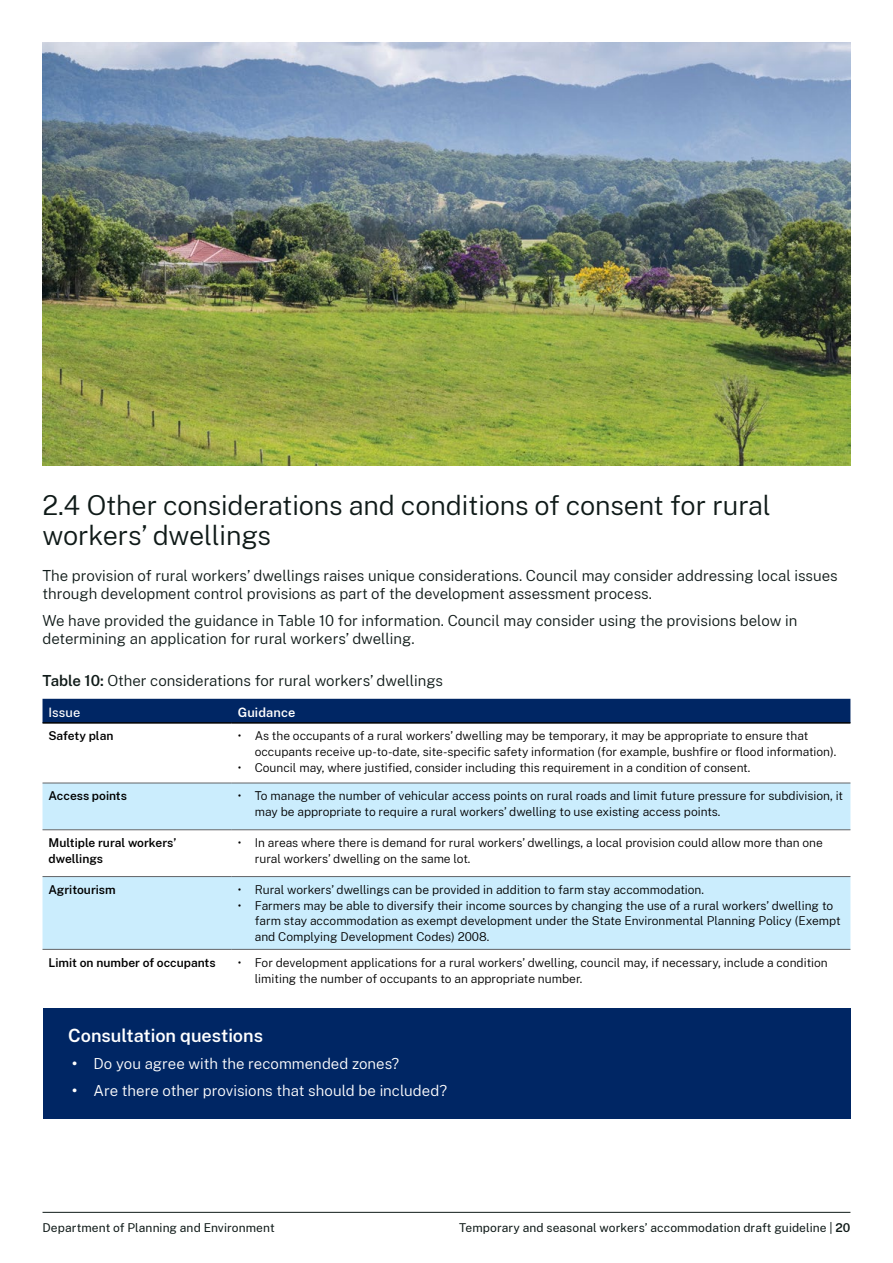
<style>
.page{position:relative;width:893px;height:1263px;background:#fff}
.page>*{position:absolute;margin:0;border:0;box-sizing:border-box;transform-origin:0 0}
.Heading_2__H2{font:300 27px/30px "Public Sans";letter-spacing:-.005em;color:#0f1a18}
.Body{font:600 18px "Public Sans";color:#fff}
.Body-2{font:300 15px/18.3px "Public Sans";color:#0f1a18}
.Level_1_bullet{font:300 15px "Public Sans";color:#fff}
.Table_Column_Heading{font:600 12.75px "Public Sans";letter-spacing:.01em;color:#fff}
.Table_Column_Heading-2{font:500 12.75px "Public Sans";letter-spacing:.01em;color:#fff}
.Table_Body_Copy{font:300 12px/15.8px "Public Sans";color:#000}
.t1{font:12px "Public Sans";letter-spacing:.01em;color:#0f1a18}
.Table_Body_Copy-2{font:600 12px/15.8px "Public Sans";color:#000}
.s1{font-weight:600}
.s2{font-weight:700}
</style>
<div class="page">
<div style="left:43px;top:1008px;width:807px;height:110px;background:#002664"></div>
<img style="left:43px;top:43px;width:807px;height:423px">
<div style="left:43px;top:699px;width:807px;height:23px;background:#002664"></div>
<svg style="left:43px;top:784px;width:807px;height:165px;fill:#cbedfd"></svg>
<hr style="left:43px;top:722px;width:189px;height:2px;background:#000">
<hr style="left:232px;top:722px;width:618px;height:2px;background:#000">
<hr style="left:43px;top:783px;width:189px;height:1px;background:#636466">
<hr style="left:232px;top:783px;width:618px;height:1px;background:#636466">
<hr style="left:43px;top:829px;width:189px;height:1px;background:#636466">
<hr style="left:232px;top:829px;width:618px;height:1px;background:#636466">
<hr style="left:43px;top:876px;width:189px;height:1px;background:#636466">
<hr style="left:232px;top:876px;width:618px;height:1px;background:#636466">
<hr style="left:43px;top:949px;width:189px;height:1px;background:#636466">
<hr style="left:232px;top:949px;width:618px;height:1px;background:#636466">
<hr style="left:43px;top:1212px;width:807px;height:1px;background:#0f1a18">
<h2 class="Heading_2__H2" style="left:43px;top:489px;width:730px">2.4 Other considerations and conditions of consent for rural workers’ dwellings</h2>
<p class="Body-2" style="left:43px;top:565px;width:797px">The provision of rural workers’ dwellings raises unique considerations. Council may consider addressing local issues through development control provisions as part of the development assessment process.</p>
<p class="Body-2" style="left:43px;top:610px;width:756px">We have provided the guidance in Table 10 for information. Council may consider using the provisions below in determining an application for rural workers’ dwelling.</p>
<p class="Body-2" style="left:43px;top:671px;width:402px"><span class="s1">Table 10:</span> Other considerations for rural workers’ dwellings</p>
<p class="Table_Column_Heading-2" style="left:49px;top:703px;width:33px">Issue</p>
<p class="Table_Column_Heading" style="left:238px;top:703px;width:59px">Guidance</p>
<p class="Table_Body_Copy-2" style="left:49px;top:727px;width:66px">Safety plan</p>
<p class="Table_Body_Copy" style="left:255px;top:727px;width:583px;text-indent:-17px">• As the occupants of a rural workers’ dwelling may be temporary, it may be appropriate to ensure that occupants receive up-to-date, site-specific safety information (for example, bushfire or flood information).</p>
<p class="Table_Body_Copy" style="left:238px;top:759px;width:514px">• Council may, where justified, consider including this requirement in a condition of consent.</p>
<p class="Table_Body_Copy-2" style="left:49px;top:787px;width:80px">Access points</p>
<p class="Table_Body_Copy" style="left:255px;top:788px;width:590px;text-indent:-17px">• To manage the number of vehicular access points on rural roads and limit future pressure for subdivision, it may be appropriate to require a rural workers’ dwelling to use existing access points.</p>
<p class="Table_Body_Copy-2" style="left:49px;top:834px;width:129px">Multiple rural workers’ dwellings</p>
<p class="Table_Body_Copy" style="left:255px;top:834px;width:570px;text-indent:-17px">• In areas where there is demand for rural workers’ dwellings, a local provision could allow more than one rural workers’ dwelling on the same lot.</p>
<p class="Table_Body_Copy-2" style="left:49px;top:881px;width:69px">Agritourism</p>
<p class="Table_Body_Copy" style="left:238px;top:881px;width:468px">• Rural workers’ dwellings can be provided in addition to farm stay accommodation.</p>
<p class="Table_Body_Copy" style="left:255px;top:897px;width:587px;text-indent:-17px">• Farmers may be able to diversify their income sources by changing the use of a rural workers’ dwelling to farm stay accommodation as exempt development under the State Environmental Planning Policy (Exempt and Complying Development Codes) 2008.</p>
<p class="Table_Body_Copy-2" style="left:49px;top:954px;width:169px">Limit on number of occupants</p>
<p class="Table_Body_Copy" style="left:255px;top:954px;width:575px;text-indent:-17px">• For development applications for a rural workers’ dwelling, council may, if necessary, include a condition limiting the number of occupants to an appropriate number.</p>
<p class="Body" style="left:68px;top:1022px;width:196px">Consultation questions</p>
<p class="Level_1_bullet" style="left:72px;top:1053px;width:328px"><span class="s2">•</span> Do you agree with the recommended zones?</p>
<p class="Level_1_bullet" style="left:72px;top:1080px;width:376px"><span class="s2">•</span> Are there other provisions that should be included?</p>
<p class="t1" style="left:43px;top:1219px;width:234px">Department of Planning and Environment</p>
<p class="t1" style="left:459px;top:1219px;width:393px">Temporary and seasonal workers’ accommodation draft guideline | <span class="s1">20</span></p>
</div>
